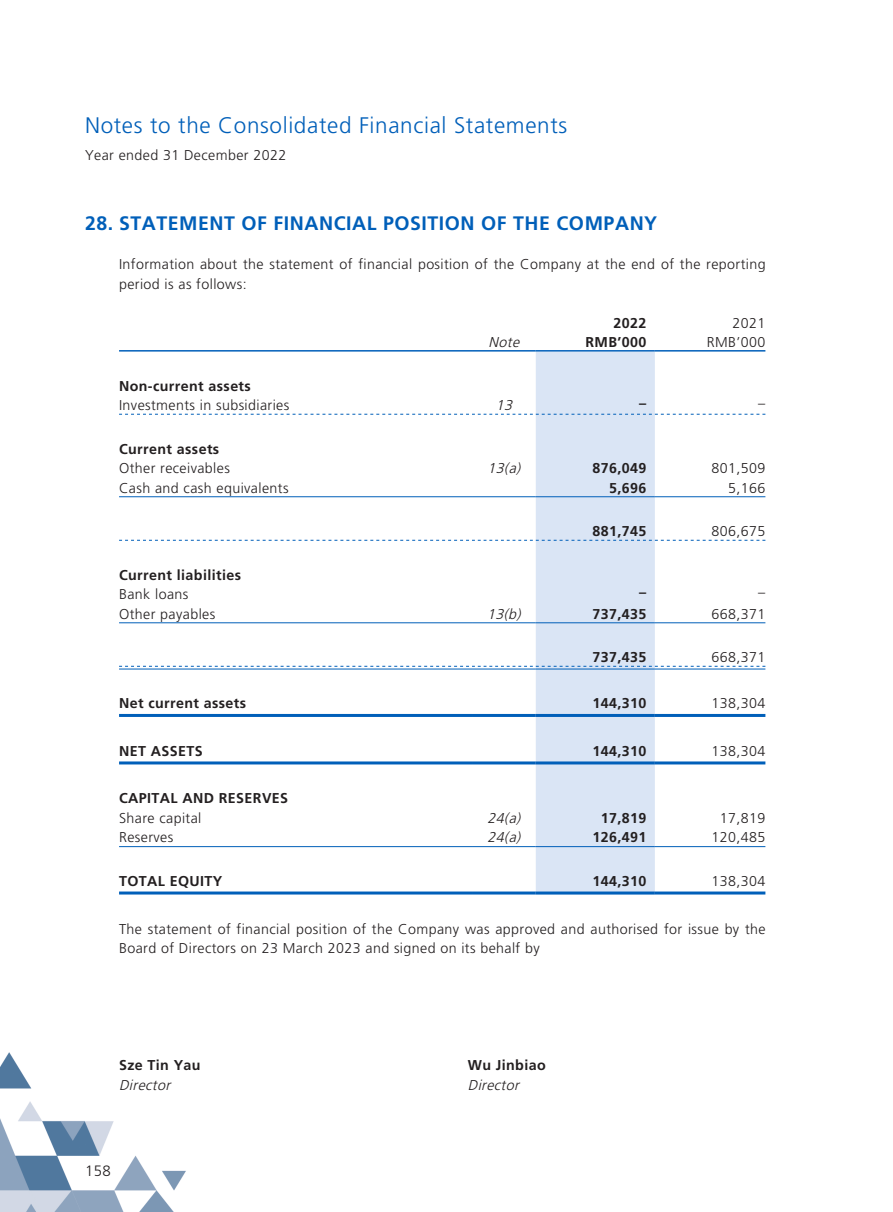
<style>
.page{position:relative;width:893px;height:1212px;background:#fff}
.page>*{position:absolute;margin:0;border:0;box-sizing:border-box;transform-origin:0 0}
.t1{font:300 22.5px "Frutiger LT Std";letter-spacing:.03em;color:#005fb9}
.t2{font:700 19.5px "Frutiger LT Std";letter-spacing:.03em;color:#005fb9}
.t3{font:300 15px "Frutiger LT Std";color:#231f20}
.t4{font:300 14.25px/19.5px "Frutiger LT Std";letter-spacing:.03em;color:#231f20}
.t5{font:700 14.25px "Frutiger LT Std";letter-spacing:.03em;color:#231f20}
.t6{font:italic 300 14.25px "Frutiger LT Std";color:#231f20}
</style>
<div class="page">
<img style="left:0;top:350px;width:766px;height:862px">
<div style="left:536px;top:352px;width:119px;height:539px;background:#dae5f5"></div>
<hr style="left:119px;top:350px;width:353px;height:2px;background:#005fb9">
<hr style="left:472px;top:350px;width:64px;height:2px;background:#005fb9">
<hr style="left:536px;top:350px;width:119px;height:2px;background:#005fb9">
<hr style="left:655px;top:350px;width:110px;height:2px;background:#005fb9">
<svg style="left:119px;top:414px;width:646px;height:1px"></svg>
<hr style="left:119px;top:496px;width:353px;height:1px;background:#005fb9">
<hr style="left:472px;top:496px;width:64px;height:1px;background:#005fb9">
<hr style="left:536px;top:496px;width:119px;height:1px;background:#005fb9">
<hr style="left:655px;top:496px;width:110px;height:1px;background:#005fb9">
<svg style="left:119px;top:540px;width:646px;height:1px"></svg>
<hr style="left:119px;top:622px;width:353px;height:1px;background:#005fb9">
<hr style="left:472px;top:622px;width:64px;height:1px;background:#005fb9">
<hr style="left:536px;top:622px;width:119px;height:1px;background:#005fb9">
<hr style="left:655px;top:622px;width:110px;height:1px;background:#005fb9">
<hr style="left:119px;top:669px;width:353px;height:1px;background:#005fb9">
<hr style="left:472px;top:669px;width:64px;height:1px;background:#005fb9">
<hr style="left:536px;top:669px;width:119px;height:1px;background:#005fb9">
<svg style="left:119px;top:666px;width:646px;height:1px"></svg>
<hr style="left:655px;top:669px;width:110px;height:1px;background:#005fb9">
<hr style="left:119px;top:714px;width:353px;height:3px;background:#005fb9">
<hr style="left:472px;top:714px;width:64px;height:3px;background:#005fb9">
<hr style="left:536px;top:714px;width:119px;height:3px;background:#005fb9">
<hr style="left:655px;top:714px;width:110px;height:3px;background:#005fb9">
<hr style="left:119px;top:761px;width:353px;height:3px;background:#005fb9">
<hr style="left:472px;top:761px;width:64px;height:3px;background:#005fb9">
<hr style="left:536px;top:761px;width:119px;height:3px;background:#005fb9">
<hr style="left:655px;top:761px;width:110px;height:3px;background:#005fb9">
<hr style="left:119px;top:846px;width:353px;height:1px;background:#005fb9">
<hr style="left:472px;top:846px;width:64px;height:1px;background:#005fb9">
<hr style="left:536px;top:846px;width:119px;height:1px;background:#005fb9">
<hr style="left:655px;top:846px;width:110px;height:1px;background:#005fb9">
<hr style="left:119px;top:891px;width:353px;height:3px;background:#005fb9">
<hr style="left:472px;top:891px;width:64px;height:3px;background:#005fb9">
<hr style="left:536px;top:891px;width:119px;height:3px;background:#005fb9">
<hr style="left:655px;top:891px;width:110px;height:3px;background:#005fb9">
<h1 class="t1" style="left:85px;top:112px;width:484px">Notes to the Consolidated Financial Statements</h1>
<p class="t4" style="left:85px;top:145px;width:203px">Year ended 31 December 2022</p>
<h2 class="t2" style="left:85px;top:212px;width:574px">28. STATEMENT OF FINANCIAL POSITION OF THE COMPANY</h2>
<p class="t4" style="left:119px;top:255px;width:648px">Information about the statement of financial position of the Company at the end of the reporting period is as follows:</p>
<p class="t5" style="left:613px;top:314px;width:34px">2022</p>
<p class="t4" style="left:732px;top:313px;width:34px">2021</p>
<p class="t6" style="left:489px;top:334px;width:36px">Note</p>
<p class="t5" style="left:585px;top:334px;width:62px">RMB’000</p>
<p class="t4" style="left:707px;top:333px;width:60px">RMB’000</p>
<p class="t5" style="left:119px;top:377px;width:133px">Non-current assets</p>
<p class="t4" style="left:119px;top:396px;width:172px">Investments in subsidiaries</p>
<p class="t6" style="left:496px;top:397px;width:22px">13</p>
<p class="t5" style="left:639px;top:395px;width:9px">–</p>
<p class="t4" style="left:758px;top:393px;width:9px">–</p>
<p class="t5" style="left:119px;top:440px;width:102px">Current assets</p>
<p class="t4" style="left:119px;top:459px;width:112px">Other receivables</p>
<p class="t6" style="left:488px;top:460px;width:38px">13(a)</p>
<p class="t5" style="left:592px;top:460px;width:55px">876,049</p>
<p class="t4" style="left:711px;top:459px;width:55px">801,509</p>
<p class="t4" style="left:119px;top:478px;width:171px">Cash and cash equivalents</p>
<p class="t5" style="left:609px;top:479px;width:39px">5,696</p>
<p class="t4" style="left:728px;top:478px;width:39px">5,166</p>
<p class="t5" style="left:592px;top:523px;width:55px">881,745</p>
<p class="t4" style="left:711px;top:522px;width:55px">806,675</p>
<p class="t5" style="left:119px;top:566px;width:124px">Current liabilities</p>
<p class="t4" style="left:119px;top:585px;width:71px">Bank loans</p>
<p class="t5" style="left:639px;top:584px;width:9px">–</p>
<p class="t4" style="left:758px;top:582px;width:9px">–</p>
<p class="t4" style="left:119px;top:604px;width:98px">Other payables</p>
<p class="t6" style="left:487px;top:606px;width:39px">13(b)</p>
<p class="t5" style="left:592px;top:605px;width:55px">737,435</p>
<p class="t4" style="left:711px;top:604px;width:55px">668,371</p>
<p class="t5" style="left:592px;top:649px;width:55px">737,435</p>
<p class="t4" style="left:711px;top:648px;width:55px">668,371</p>
<p class="t5" style="left:119px;top:695px;width:129px">Net current assets</p>
<p class="t5" style="left:592px;top:695px;width:55px">144,310</p>
<p class="t4" style="left:711px;top:694px;width:55px">138,304</p>
<p class="t5" style="left:119px;top:743px;width:85px">NET ASSETS</p>
<p class="t5" style="left:592px;top:743px;width:55px">144,310</p>
<p class="t4" style="left:711px;top:741px;width:55px">138,304</p>
<p class="t5" style="left:119px;top:790px;width:171px">CAPITAL AND RESERVES</p>
<p class="t4" style="left:119px;top:808px;width:84px">Share capital</p>
<p class="t6" style="left:488px;top:810px;width:38px">24(a)</p>
<p class="t5" style="left:601px;top:810px;width:47px">17,819</p>
<p class="t4" style="left:720px;top:808px;width:47px">17,819</p>
<p class="t4" style="left:119px;top:828px;width:56px">Reserves</p>
<p class="t6" style="left:488px;top:829px;width:38px">24(a)</p>
<p class="t5" style="left:592px;top:829px;width:55px">126,491</p>
<p class="t4" style="left:711px;top:828px;width:55px">120,485</p>
<p class="t5" style="left:119px;top:873px;width:105px">TOTAL EQUITY</p>
<p class="t5" style="left:592px;top:873px;width:55px">144,310</p>
<p class="t4" style="left:711px;top:871px;width:55px">138,304</p>
<p class="t4" style="left:119px;top:919px;width:648px">The statement of financial position of the Company was approved and authorised for issue by the<br>Board of Directors on 23 March 2023 and signed on its behalf by</p>
<p class="t5" style="left:119px;top:1057px;width:83px">Sze Tin Yau</p>
<p class="t5" style="left:468px;top:1057px;width:80px">Wu Jinbiao</p>
<p class="t6" style="left:119px;top:1076px;width:56px">Director</p>
<p class="t6" style="left:468px;top:1076px;width:56px">Director</p>
<p class="t3" style="left:85px;top:1163px;width:27px">158</p>
</div>
